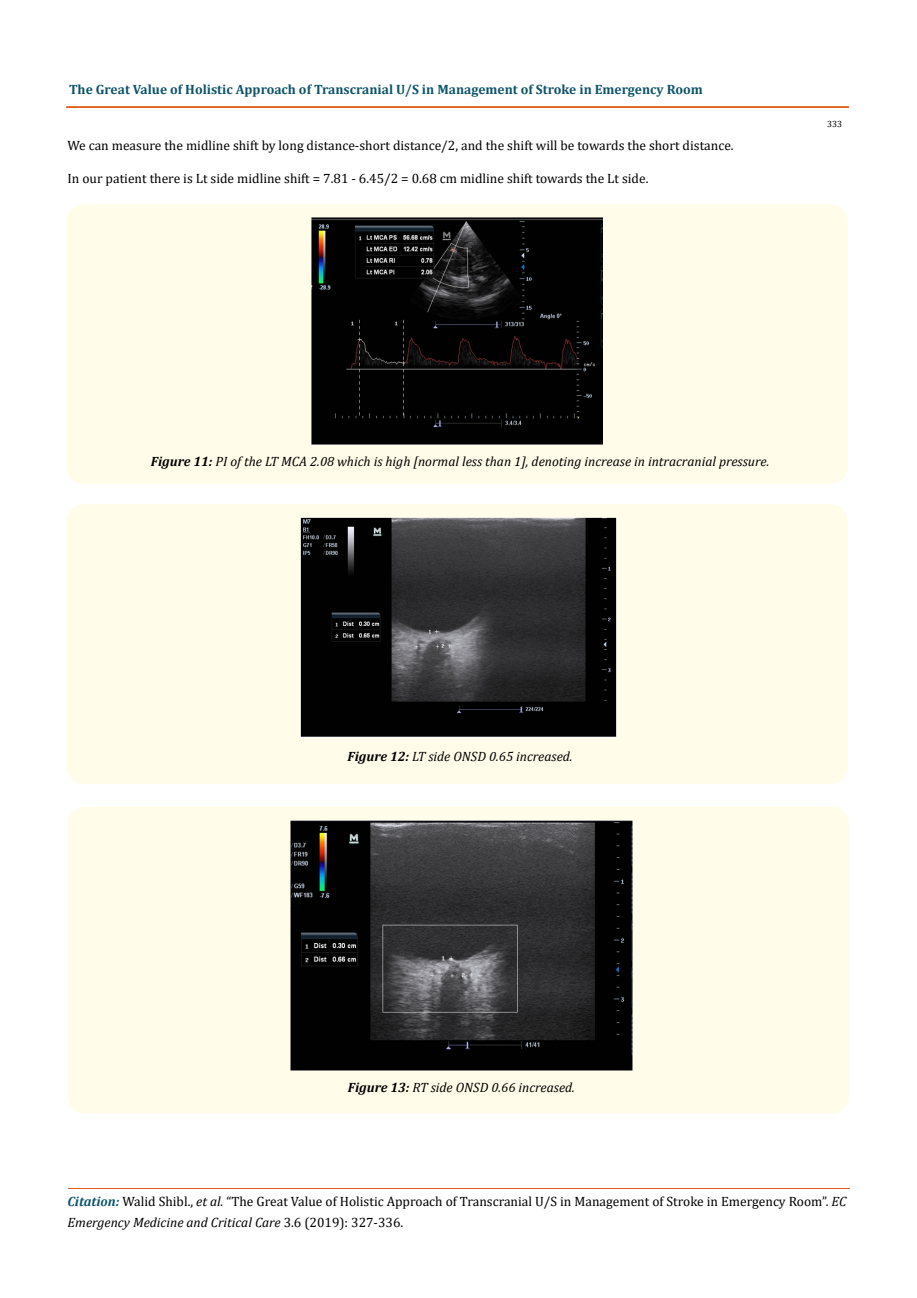
<style>
.page{position:relative;width:917px;height:1298px;background:#fff}
.page>*{position:absolute;margin:0;border:0;box-sizing:border-box;transform-origin:0 0}
.t1{font:13.5px/21px "Cambria";color:#000}
.t2{font:italic 13.5px "Cambria";color:#000}
.t3{font:700 13.5px "Cambria";color:#0e546a}
.t4{font:9px "Cambria";color:#000}
.s1{font-weight:700}
.s2{font-weight:700;font-style:italic;color:#0e546a}
.s3{font-style:italic}
</style>
<div class="page">
<div style="left:66px;top:107px;width:782px;height:1px;border:1px solid #e05d1a"></div>
<hr style="left:68px;top:1188px;width:781px;height:1px;background:#e05d1a">
<div style="left:66px;top:204px;width:781px;height:280px;background:#fffde9;border-radius:18px"></div>
<img style="left:311px;top:217px;width:292px;height:227px">
<div style="left:66px;top:504px;width:781px;height:280px;background:#fffde9;border-radius:18px"></div>
<img style="left:300px;top:517px;width:316px;height:221px">
<div style="left:68px;top:806px;width:781px;height:307px;background:#fffde9;border-radius:18px"></div>
<img style="left:290px;top:821px;width:342px;height:249px">
<p class="t3" style="left:69px;top:80px;width:635px">The Great Value of Holistic Approach of Transcranial U/S in Management of Stroke in Emergency Room</p>
<p class="t1" style="left:67px;top:135px;width:667px">We can measure the midline shift by long distance-short distance/2, and the shift will be towards the short distance.</p>
<p class="t1" style="left:67px;top:168px;width:582px">In our patient there is Lt side midline shift = 7.81 - 6.45/2 = 0.68 cm midline shift towards the Lt side.</p>
<p class="t4" style="left:827px;top:119px;width:16px">333</p>
<p class="t2" style="left:151px;top:452px;width:620px"><span class="s1">Figure 11:</span> PI of the LT MCA 2.08 which is high [normal less than 1], denoting increase in intracranial pressure.</p>
<p class="t2" style="left:347px;top:747px;width:226px"><span class="s1">Figure 12:</span> LT side ONSD 0.65 increased.</p>
<p class="t2" style="left:348px;top:1078px;width:229px"><span class="s1">Figure 13:</span> RT side ONSD 0.66 increased.</p>
<p class="t1" style="left:68px;top:1191px;width:780px"><span class="s2">Citation:</span> Walid Shibl., <span class="s3">et al.</span> “The Great Value of Holistic Approach of Transcranial U/S in Management of Stroke in Emergency Room”. <span class="s3">EC<br>Emergency Medicine and Critical Care</span> 3.6 (2019): 327-336.</p>
</div>
